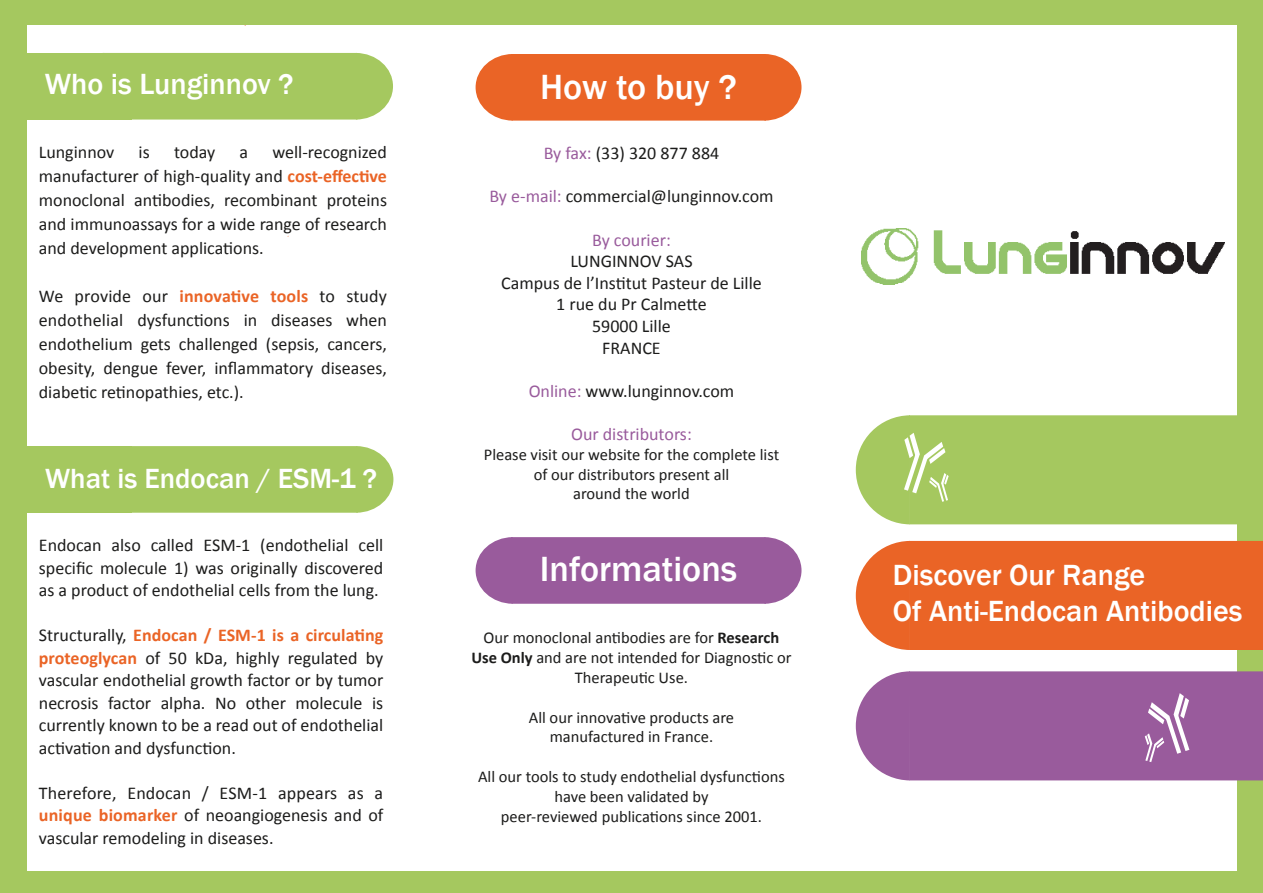
<style>
.page{position:relative;width:1263px;height:893px;background:#fff}
.page>*{position:absolute;margin:0;border:0;box-sizing:border-box;transform-origin:0 0}
.t1{font:500 36px "Franklin Gothic";color:#fff}
.t2{font:500 30px "Franklin Gothic";color:#fff}
.t3{font:500 28.5px "Franklin Gothic";color:#fff}
.t4{font:18px/22.5px "Calibri";color:#1c1c1b;text-align:justify}
.t5{font:18px "Calibri";color:#995b9c}
.t6{font:16.5px/19.8px "Calibri";color:#1c1c1b;text-align:center}
.s1{font-weight:700;color:#ea6426}
.s2{color:#995b9c}
.s3{font-weight:700}
</style>
<div class="page">
<div style="left:1238px;top:0;width:25px;height:893px;background:#a5c85f"></div>
<div style="left:0;top:0;width:27px;height:893px;background:#a5c85f"></div>
<svg style="left:476px;top:537px;width:325px;height:67px;background:#9e63a1"></svg>
<div style="left:476px;top:54px;width:325px;height:67px;background:#ea6426"></div>
<img style="left:862px;top:228px;width:362px;height:57px">
<div style="left:856px;top:541px;width:407px;height:109px;background:#ea6426"></div>
<div style="left:0;top:0;width:1263px;height:24px;background:#a5c85f"></div>
<div style="left:0;top:872px;width:1263px;height:21px;background:#a5c85f"></div>
<div style="left:856px;top:415px;width:382px;height:109px;background:#a5c85f"></div>
<svg style="left:856px;top:671px;width:407px;height:109px;background:#9f65a2"></svg>
<div style="left:0;top:53px;width:131px;height:67px;background:#a5c85f"></div>
<div style="left:131px;top:53px;width:262px;height:67px;background:#a5c85f"></div>
<div style="left:0;top:446px;width:132px;height:67px;background:#a5c85f"></div>
<div style="left:132px;top:446px;width:261px;height:67px;background:#a5c85f"></div>
<p class="t2" style="left:45px;top:66px;width:250px">Who is Lunginnov ?</p>
<p class="t4" style="left:39px;top:141px;width:350px;line-height:24px;text-indent:234px">well-recognized manufacturer of high-quality and <span class="s1">cost-effective </span>monoclonal antibodies, recombinant proteins and immunoassays for a wide range of research and development applications.</p>
<p class="t4" style="left:39px;top:285px;width:350px;line-height:24px">We provide our <span class="s1">innovative tools</span> to study endothelial dysfunctions in diseases when endothelium gets challenged (sepsis, cancers, obesity, dengue fever, inflammatory diseases, diabetic retinopathies, etc.).</p>
<p class="t4" style="left:39px;top:141px;width:77px">Lunginnov</p>
<p class="t4" style="left:139px;top:141px;width:13px">is</p>
<p class="t4" style="left:174px;top:141px;width:43px">today</p>
<p class="t4" style="left:240px;top:141px;width:10px">a</p>
<p class="t3" style="left:45px;top:461px;width:333px">What is Endocan / ESM-1 ?</p>
<p class="t4" style="left:39px;top:534px;width:346px">Endocan also called ESM-1 (endothelial cell specific molecule 1) was originally discovered as a product of endothelial cells from the lung.</p>
<p class="t4" style="left:39px;top:624px;width:346px">Structurally, <span class="s1">Endocan / ESM-1 is a circulating proteoglycan</span> of 50 kDa, highly regulated by vascular endothelial growth factor or by tumor necrosis factor alpha. No other molecule is currently known to be a read out of endothelial activation and dysfunction.</p>
<p class="t4" style="left:39px;top:782px;width:346px">Therefore, Endocan / ESM-1 appears as a <span class="s1">unique biomarker</span> of neoangiogenesis and of vascular remodeling in diseases.</p>
<p class="t1" style="left:540px;top:64px;width:198px">How to buy ?</p>
<p class="t4" style="left:544px;top:142px;width:177px"><span class="s2">By fax:</span> (33) 320 877 884</p>
<p class="t4" style="left:489px;top:185px;width:286px"><span class="s2">By e-mail:</span> commercial@lunginnov.com</p>
<p class="t5" style="left:592px;top:228px;width:80px">By courier:</p>
<p class="t4" style="left:570px;top:250px;width:124px">LUNGINNOV SAS</p>
<p class="t4" style="left:501px;top:272px;width:262px">Campus de l’Institut Pasteur de Lille</p>
<p class="t4" style="left:556px;top:293px;width:152px">1 rue du Pr Calmette</p>
<p class="t4" style="left:592px;top:315px;width:80px">59000 Lille</p>
<p class="t4" style="left:602px;top:336px;width:60px">FRANCE</p>
<p class="t4" style="left:529px;top:380px;width:207px"><span class="s2">Online:</span> www.lunginnov.com</p>
<p class="t5" style="left:571px;top:423px;width:122px">Our distributors:</p>
<p class="t6" style="left:484px;top:444px;width:297px">Please visit our website for the complete list of our distributors present all</p>
<p class="t6" style="left:573px;top:484px;width:118px">around the world</p>
<p class="t1" style="left:540px;top:547px;width:199px">Informations</p>
<p class="t2" style="left:893px;top:556px;width:254px">Discover Our Range</p>
<p class="t2" style="left:893px;top:592px;width:351px">Of Anti-Endocan Antibodies</p>
<p class="t6" style="left:471px;top:628px;width:322px">Our monoclonal antibodies are for <span class="s3">Research<br>Use Only</span> and are not intended for Diagnostic or</p>
<p class="t6" style="left:575px;top:668px;width:115px">Therapeutic Use.</p>
<p class="t6" style="left:529px;top:707px;width:207px">All our innovative products are</p>
<p class="t6" style="left:550px;top:727px;width:165px">manufactured in France.</p>
<p class="t6" style="left:478px;top:767px;width:308px">All our tools to study endothelial dysfunctions have been validated by</p>
<p class="t6" style="left:501px;top:806px;width:263px">peer-reviewed publications since 2001.</p>
</div>
